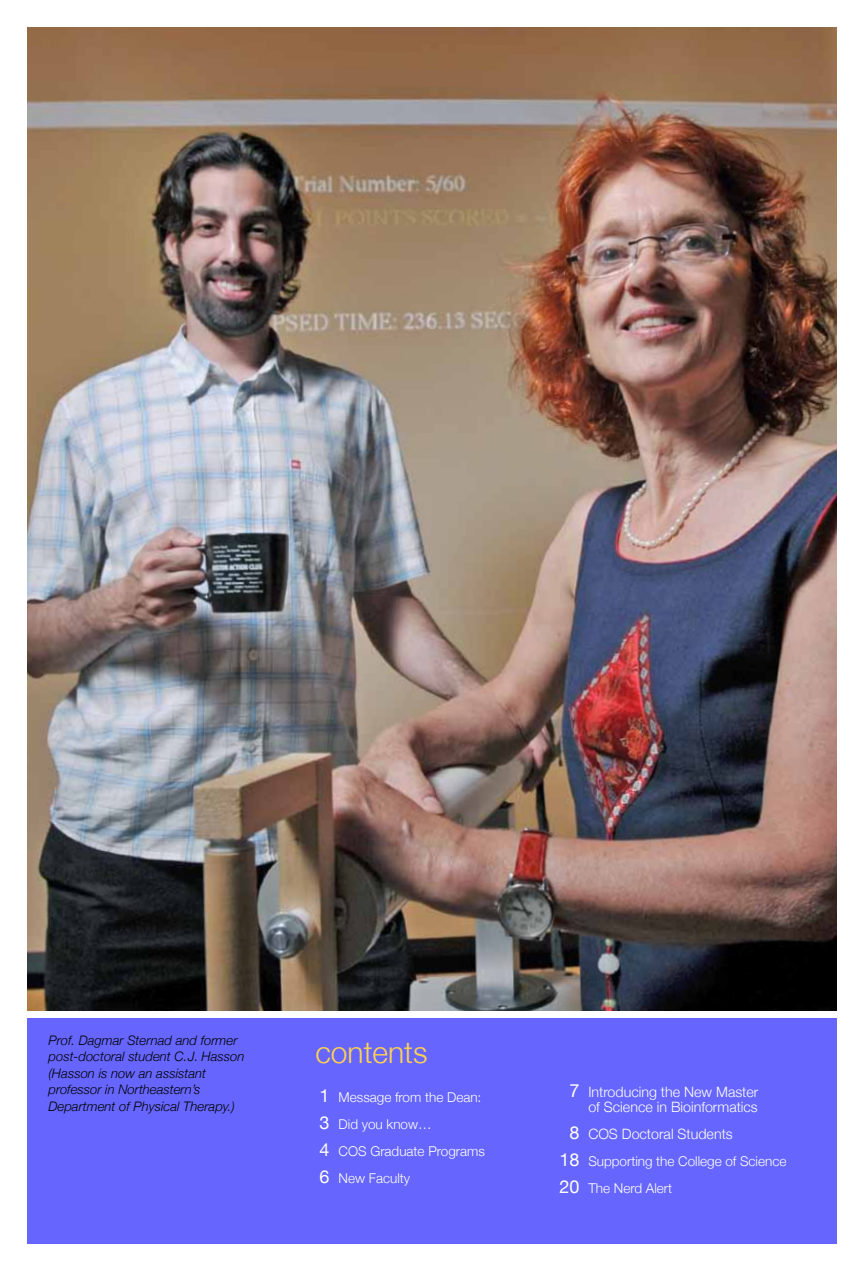
<style>
.page{position:relative;width:864px;height:1269px;background:#fff}
.page>*{position:absolute;margin:0;border:0;box-sizing:border-box;transform-origin:0 0}
.t1{font:300 30px "Helvetica Neue";color:#ffd24f}
.t2{font:300 14.25px/15px "Helvetica Neue";color:#fff;text-align:right}
.t3{font:300 13.5px/27px "Helvetica Neue";color:#fff}
.t4{font:italic 300 13.2px/16.5px "Helvetica Neue";color:#000}
.s1{font-weight:400;font-size:18px}
</style>
<div class="page">
<img style="left:27px;top:28px;width:810px;height:983px">
<div style="left:27px;top:1018px;width:810px;height:226px;background:#66f"></div>
<p class="t4" style="left:49px;top:1032px;width:197px">Prof. Dagmar Sternad and former post-doctoral student C.J. Hasson (Hasson is now an assistant professor in Northeastern’s<br>Department of Physical Therapy.)</p>
<h1 class="t1" style="left:315px;top:1033px;width:114px">contents</h1>
<p class="t3" style="left:320px;top:1083px;width:167px"><span class="s1">1</span> Message from the Dean:<br><span class="s1">3</span> Did you know…<br><span class="s1">4</span> COS Graduate Programs<br><span class="s1">6</span> New Faculty</p>
<p class="t2" style="left:569px;top:1085px;width:191px"><span class="s1">7</span> Introducing the New Master of Science in Bioinformatics</p>
<p class="t2" style="left:569px;top:1127px;width:165px"><span class="s1">8</span> COS Doctoral Students</p>
<p class="t3" style="left:559px;top:1148px;width:229px"><span class="s1">18</span> Supporting the College of Science<br><span class="s1">20</span> The Nerd Alert</p>
</div>
